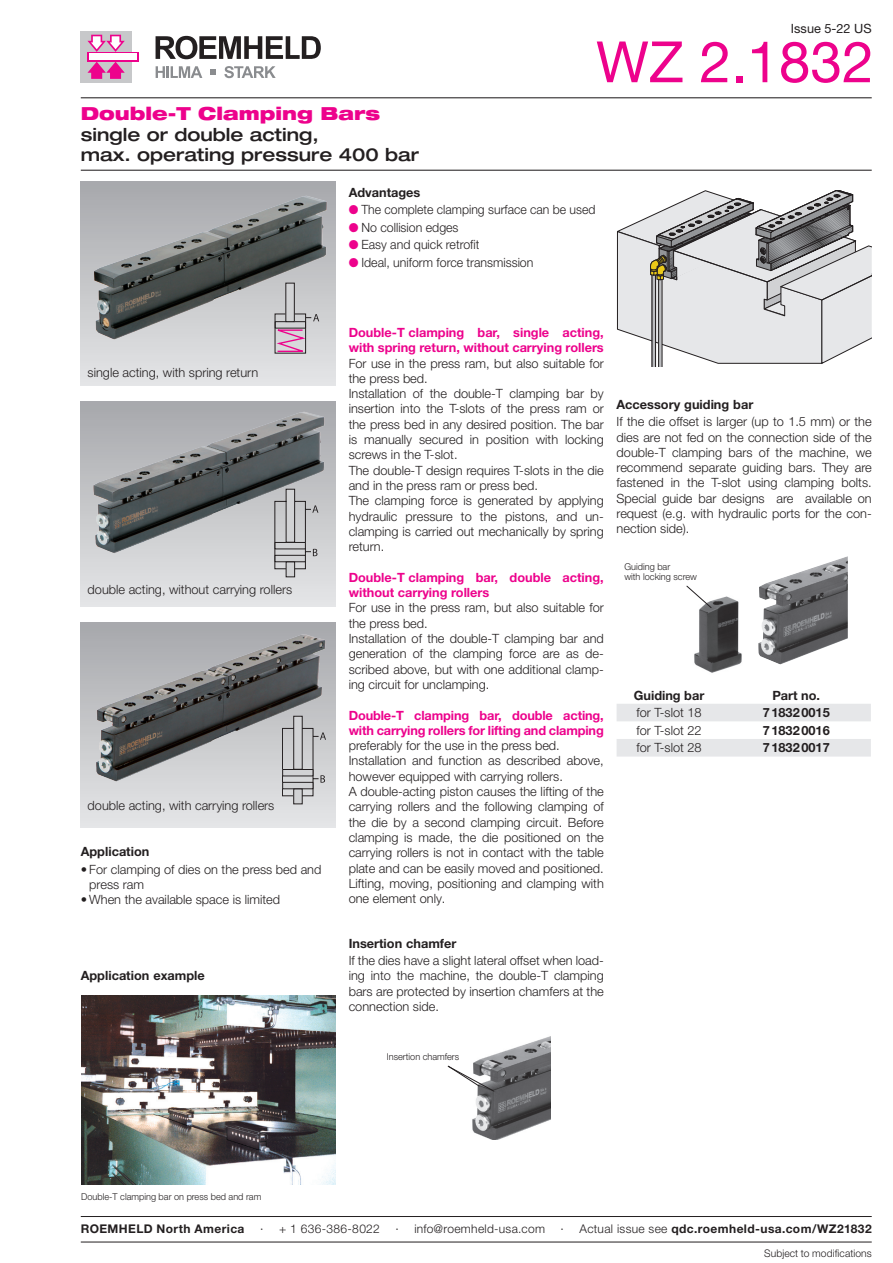
<style>
.page{position:relative;width:893px;height:1263px;background:#fff}
.page>*{position:absolute;margin:0;border:0;box-sizing:border-box;transform-origin:0 0}
.t1{font:57px "Helvetica Neue LT Pro";color:#ed028c}
.t2{font:500 expanded 18px/20.2px "Helvetica Neue LT Pro";color:#231f20}
.t3{font:900 expanded 18px "Helvetica Neue LT Pro";color:#ed028c}
.t4{font:300 12.75px/15.3px "Helvetica Neue LT Pro";color:#231f20}
.t5{font:700 12.75px/15.3px "Helvetica Neue LT Pro";color:#ed028c}
.t6{font:700 12.75px "Helvetica Neue LT Pro";color:#231f20}
.t7{font:300 12.75px "Helvetica Neue LT Pro";color:#231f20;scale:.96 1}
.t8{font:12.75px "Helvetica Neue LT Pro";color:#231f20}
.t9{font:700 12px "Helvetica Neue LT Pro";letter-spacing:.035em;color:#231f20}
.t10{font:300 12px "Helvetica Neue LT Pro";letter-spacing:.025em;color:#231f20}
.t11{font:300 10.5px "Helvetica Neue LT Pro";letter-spacing:.01em;color:#231f20}
.t12{font:300 9.45px/10.5px "Helvetica Neue LT Pro";color:#231f20}
.s1{color:#ed028c}
.s2{font-weight:300}
</style>
<div class="page">
<hr style="left:81px;top:170px;width:791px;height:1px;background:#231f20">
<hr style="left:81px;top:97px;width:791px;height:1px;background:#231f20">
<div style="left:81px;top:31px;width:51px;height:52px;background:#c7c8ca"></div>
<svg style="left:87px;top:52px;width:52px;height:9px"></svg>
<div style="left:89px;top:54px;width:48px;height:6px;background:#fff"></div>
<svg style="left:87px;top:35px;width:38px;height:17px"></svg>
<svg style="left:87px;top:62px;width:38px;height:17px"></svg>
<svg style="left:156px;top:36px;width:165px;height:23px"></svg>
<svg style="left:156px;top:66px;width:46px;height:12px"></svg>
<svg style="left:224px;top:66px;width:52px;height:12px"></svg>
<svg style="left:210px;top:69px;width:6px;height:6px"></svg>
<div style="left:81px;top:402px;width:255px;height:204px;background:linear-gradient(to bottom,#a7a8ac,#e4e5e6)"></div>
<div style="left:81px;top:623px;width:255px;height:204px;background:linear-gradient(to bottom,#a7a8ac,#e4e5e7)"></div>
<img style="left:694px;top:596px;width:48px;height:77px">
<svg style="left:686px;top:585px;width:26px;height:24px"></svg>
<img style="left:758px;top:556px;width:90px;height:108px">
<img style="left:472px;top:1036px;width:79px;height:104px">
<svg style="left:447px;top:1065px;width:48px;height:27px"></svg>
<div style="left:81px;top:182px;width:255px;height:204px;background:linear-gradient(to bottom,#a7a8ac,#e4e5e6)"></div>
<svg style="left:275px;top:343px;width:44px;height:10px"></svg>
<svg style="left:274px;top:559px;width:44px;height:10px"></svg>
<div style="left:275px;top:555px;width:30px;height:7px;background:#d1d2d4"></div>
<div style="left:275px;top:555px;width:31px;height:7px;border:1px solid #231f20"></div>
<div style="left:286px;top:562px;width:9px;height:15px;background:#d1d2d4"></div>
<div style="left:286px;top:562px;width:9px;height:15px;border:1px solid #231f20"></div>
<img style="left:91px;top:191px;width:238px;height:152px">
<img style="left:84px;top:401px;width:248px;height:158px">
<svg style="left:282px;top:784px;width:44px;height:12px"></svg>
<div style="left:283px;top:782px;width:30px;height:7px;background:#d1d2d4"></div>
<div style="left:282px;top:782px;width:31px;height:7px;border:1px solid #231f20"></div>
<div style="left:294px;top:789px;width:8px;height:15px;background:#d1d2d4"></div>
<div style="left:293px;top:789px;width:10px;height:15px;border:1px solid #231f20"></div>
<img style="left:86px;top:631px;width:247px;height:153px">
<svg style="left:617px;top:190px;width:255px;height:177px"></svg>
<img style="left:82px;top:995px;width:254px;height:189px">
<svg style="left:617px;top:704px;width:254px;height:52px"></svg>
<hr style="left:81px;top:1242px;width:791px;height:1px;background:#231f20">
<hr style="left:81px;top:1216px;width:791px;height:1px;background:#231f20">
<p class="t8" style="left:791px;top:20px;width:82px">Issue 5-22 US</p>
<h2 class="t3" style="left:81px;top:102px;width:301px">Double-T Clamping Bars</h2>
<h2 class="t2" style="left:81px;top:123px;width:340px">single or double acting,<br>max. operating pressure 400 bar</h2>
<h1 class="t1" style="left:596px;top:27px;width:279px">WZ 2.1832</h1>
<p class="t4" style="left:88px;top:364px;width:172px">single acting, with spring return</p>
<p class="t4" style="left:88px;top:581px;width:206px">double acting, without carrying rollers</p>
<p class="t4" style="left:88px;top:797px;width:188px">double acting, with carrying rollers</p>
<p class="t6" style="left:81px;top:844px;width:70px">Application</p>
<p class="t4" style="left:89px;top:861px;width:234px;text-indent:-9px">• For clamping of dies on the press bed and press ram</p>
<p class="t4" style="left:81px;top:892px;width:201px">• When the available space is limited</p>
<p class="t6" style="left:81px;top:967px;width:125px">Application example</p>
<p class="t6" style="left:349px;top:185px;width:73px">Advantages</p>
<p class="t7" style="left:349px;top:202px;width:259px"><span class="s1">●</span> The complete clamping surface can be used</p>
<p class="t4" style="left:349px;top:219px;width:111px"><span class="s1">●</span> No collision edges</p>
<p class="t4" style="left:349px;top:237px;width:132px"><span class="s1">●</span> Easy and quick retrofit</p>
<p class="t4" style="left:349px;top:254px;width:186px"><span class="s1">●</span> Ideal, uniform force transmission</p>
<p class="t5" style="left:349px;top:324px;width:257px">Double-T clamping bar, single acting, with spring return, without carrying rollers</p>
<p class="t4" style="left:349px;top:355px;width:257px">For use in the press ram, but also suitable for the press bed.<br>Installation of the double-T clamping bar by insertion into the T-slots of the press ram or the press bed in any desired position. The bar is manually secured in position with locking screws in the T-slot.<br>The double-T design requires T-slots in the die and in the press ram or press bed.<br>The clamping force is generated by applying hydraulic pressure to the pistons, and un&shy;clamping is carried out mechanically by spring return.</p>
<p class="t5" style="left:349px;top:569px;width:257px">Double-T clamping bar, double acting, without carrying rollers</p>
<p class="t4" style="left:349px;top:600px;width:257px">For use in the press ram, but also suitable for the press bed.<br>Installation of the double-T clamping bar and generation of the clamping force are as de&shy;scribed above, but with one additional clamp&shy;ing circuit for unclamping.</p>
<p class="t5" style="left:349px;top:707px;width:257px">Double-T clamping bar, double acting, with carrying rollers for lifting and clamping</p>
<p class="t4" style="left:349px;top:738px;width:257px">preferably for the use in the press bed.<br>Installation and function as described above, however equipped with carrying rollers.<br>A double-acting piston causes the lifting of the carrying rollers and the following clamping of the die by a second clamping circuit. Before clamping is made, the die positioned on the carrying rollers is not in contact with the table plate and can be easily moved and positioned.<br>Lifting, moving, positioning and clamping with one element only.</p>
<p class="t6" style="left:349px;top:935px;width:109px">Insertion chamfer</p>
<p class="t4" style="left:349px;top:953px;width:257px;text-align:justify">If the dies have a slight lateral offset when load&shy;ing into the machine, the double-T clamping bars are protected by insertion chamfers at the connection side.</p>
<p class="t6" style="left:617px;top:396px;width:138px">Accessory guiding bar</p>
<p class="t4" style="left:617px;top:414px;width:257px;text-align:justify">If the die offset is larger (up to 1.5 mm) or the dies are not fed on the connection side of the double-T clamping bars of the machine, we recommend separate guiding bars. They are fastened in the T-slot using clamping bolts.<br>Special guide bar designs are available on request (e.g. with hydraulic ports for the con&shy;nection side).</p>
<p class="t12" style="left:624px;top:561px;width:74px">Guiding bar<br>with locking screw</p>
<p class="t6" style="left:634px;top:687px;width:72px">Guiding bar</p>
<p class="t6" style="left:772px;top:687px;width:49px">Part no.</p>
<p class="t4" style="left:636px;top:705px;width:67px">for T-slot 18</p>
<p class="t6" style="left:763px;top:705px;width:68px">718320015</p>
<p class="t4" style="left:636px;top:722px;width:67px">for T-slot 22</p>
<p class="t6" style="left:763px;top:722px;width:68px">718320016</p>
<p class="t4" style="left:636px;top:740px;width:67px">for T-slot 28</p>
<p class="t6" style="left:763px;top:740px;width:68px">718320017</p>
<p class="t12" style="left:387px;top:1051px;width:74px">Insertion chamfers</p>
<p class="t12" style="left:81px;top:1191px;width:182px">Double-T clamping bar on press bed and ram</p>
<p class="t9" style="left:81px;top:1222px;width:165px">ROEMHELD North America</p>
<p class="t10" style="left:260px;top:1222px;width:121px">· + 1 636-386-8022</p>
<p class="t10" style="left:395px;top:1222px;width:151px">· info@roemheld-usa.com</p>
<p class="t9" style="left:561px;top:1222px;width:313px"><span class="s2">· Actual issue see</span> qdc.roemheld-usa.com/WZ21832</p>
<p class="t11" style="left:764px;top:1247px;width:109px">Subject to modifications</p>
</div>
